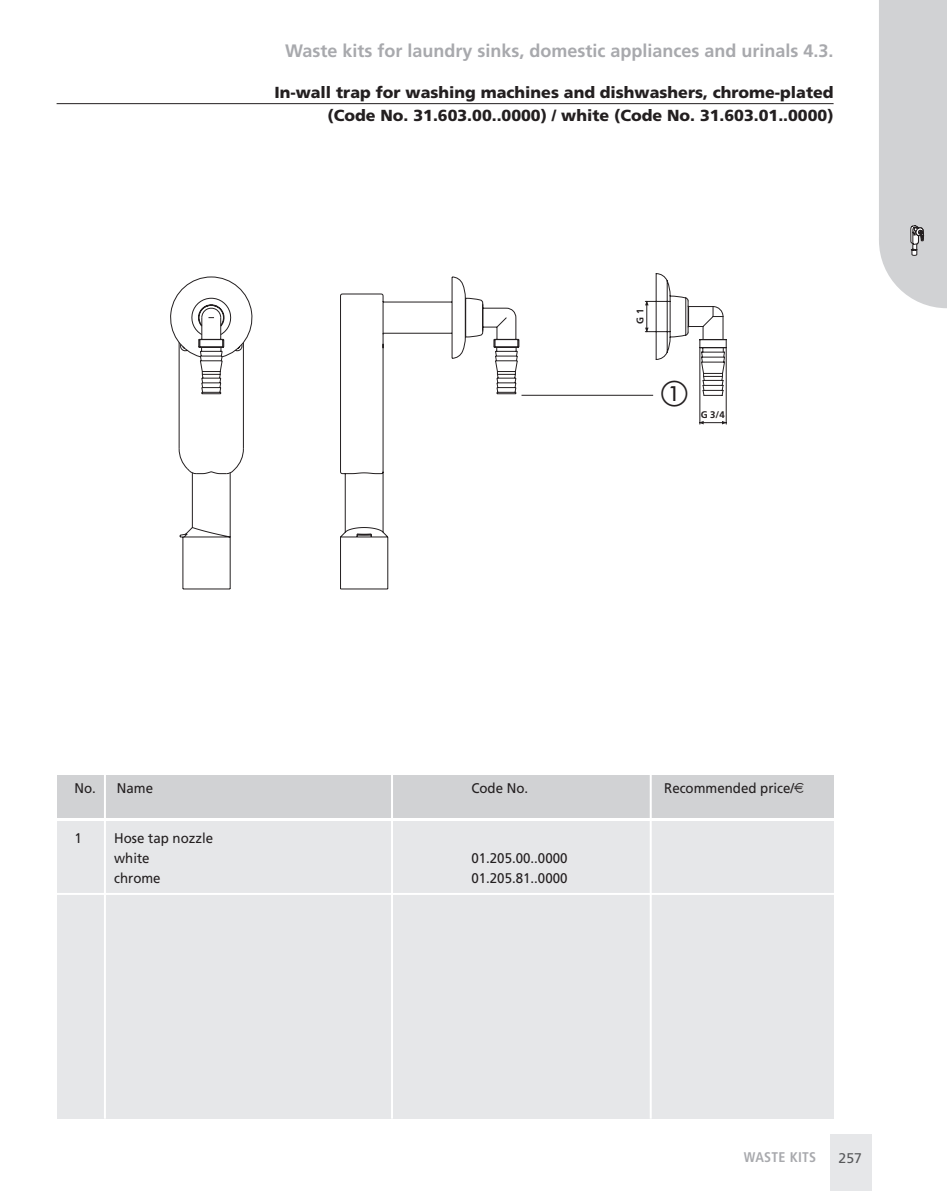
<style>
.page{position:relative;width:947px;height:1191px;background:#fff}
.page>*{position:absolute;margin:0;border:0;box-sizing:border-box;transform-origin:0 0}
.t1{font:700 18px "Frutiger";color:#a8a9ad}
.Warengruppe_II{font:900 16px "Frutiger";color:#231f20}
.Tabelle_ETÜ{font:14px/20px "Frutiger";color:#231f20;scale:.95 1}
.t2{font:700 condensed 14px "Frutiger";letter-spacing:.02em;color:#a8a9ad}
.t3{font:14px "Frutiger";color:#57585a}
.t4{font:700 9.6px "Frutiger";color:#231f20}
.s1{font-family:"Euro Collection"}
</style>
<div class="page">
<div style="left:830px;top:1134px;width:41px;height:57px;background:#e6e7e9"></div>
<hr style="left:57px;top:103px;width:776px;height:1px;background:#231f20">
<div style="left:57px;top:775px;width:776px;height:43px;background:#d1d2d4"></div>
<div style="left:57px;top:821px;width:776px;height:297px;background:#e6e7e9"></div>
<hr style="left:104px;top:772px;width:2px;height:346px;background:#fff">
<hr style="left:391px;top:772px;width:2px;height:346px;background:#fff">
<hr style="left:650px;top:772px;width:2px;height:346px;background:#fff">
<div style="left:879px;top:0;width:68px;height:308px;background:#d1d2d4"></div>
<svg style="left:170px;top:276px;width:350px;height:314px"></svg>
<hr style="left:521px;top:395px;width:132px;height:1px;background:#231f20">
<hr style="left:34px;top:893px;width:816px;height:2px;background:#fff">
<svg style="left:644px;top:273px;width:83px;height:152px"></svg>
<p class="t1" style="left:285px;top:40px;width:550px">Waste kits for laundry sinks, domestic appliances and urinals 4.3.</p>
<p class="Warengruppe_II" style="left:274px;top:82px;width:561px">In-wall trap for washing machines and dishwashers, chrome-plated</p>
<p class="Warengruppe_II" style="left:327px;top:106px;width:507px">(Code No. 31.603.00..0000) / white (Code No. 31.603.01..0000)</p>
<p class="t4" style="left:635px;top:324px;width:16px;rotate:-90deg">G 1</p>
<p class="t4" style="left:701px;top:409px;width:26px">G 3/4</p>
<p class="Tabelle_ETÜ" style="left:74px;top:778px;width:84px">No. Name</p>
<p class="Tabelle_ETÜ" style="left:471px;top:778px;width:61px">Code No.</p>
<p class="Tabelle_ETÜ" style="left:664px;top:778px;width:148px">Recommended price/<span class="s1">E</span></p>
<p class="Tabelle_ETÜ" style="left:74px;top:827px;width:9px">1</p>
<p class="Tabelle_ETÜ" style="left:114px;top:827px;width:106px">Hose tap nozzle white</p>
<p class="Tabelle_ETÜ" style="left:471px;top:847px;width:103px">01.205.00..0000</p>
<p class="Tabelle_ETÜ" style="left:114px;top:867px;width:50px">chrome</p>
<p class="Tabelle_ETÜ" style="left:471px;top:867px;width:103px">01.205.81..0000</p>
<p class="t2" style="left:744px;top:1149px;width:74px">WASTE KITS</p>
<p class="t3" style="left:838px;top:1149px;width:25px">257</p>
</div>
